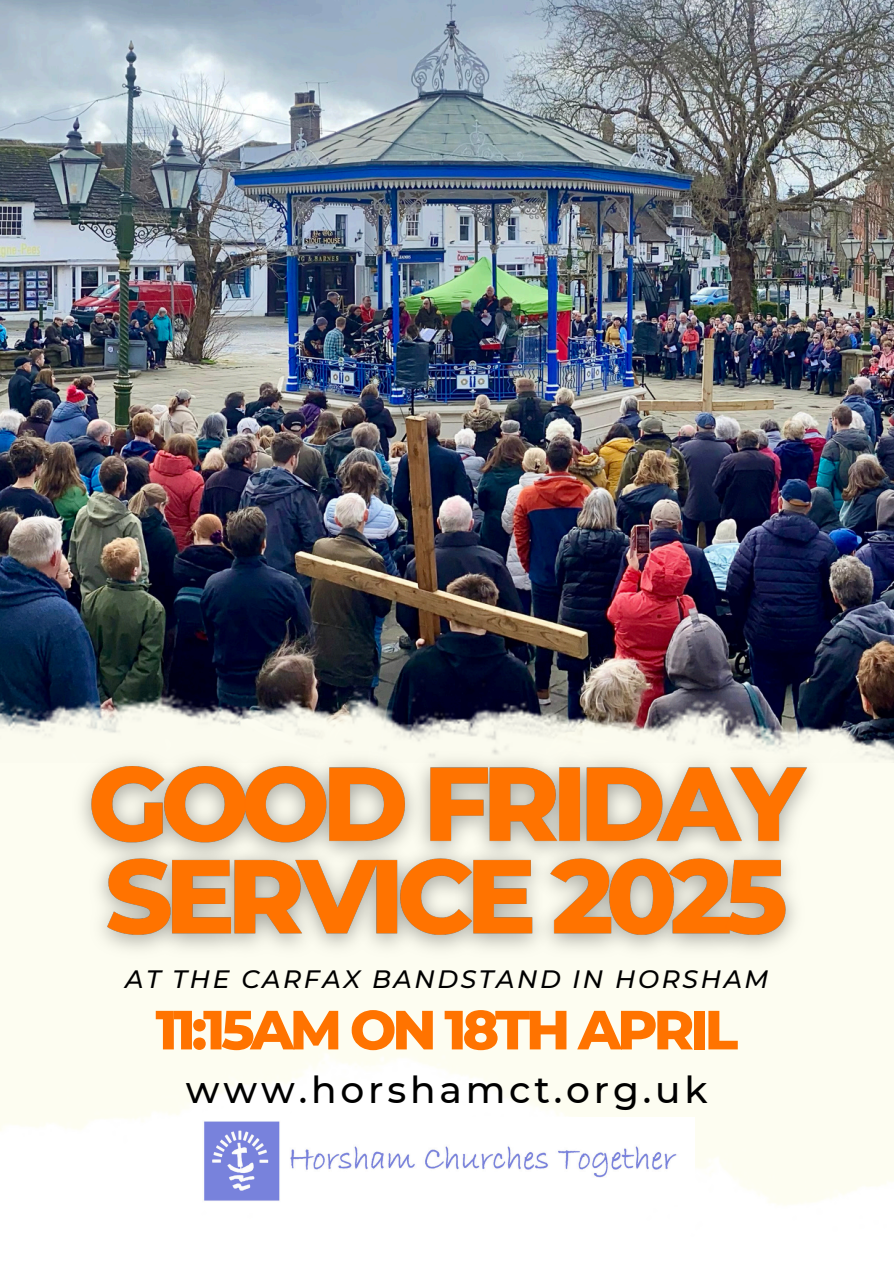
<style>
.page{position:relative;width:894px;height:1264px;background:#fff}
.page>*{position:absolute;margin:0;border:0;box-sizing:border-box;transform-origin:0 0}
.t1{font:800 55.05px "Montserrat";letter-spacing:-.075em;color:#ff7300}
.t2{font:500 37.5px "Montserrat";letter-spacing:.1em;color:#000}
.t3{font:italic 500 25.05px "Montserrat";letter-spacing:.1em;color:#000}
</style>
<div class="page">
<img style="left:0;top:0;width:893px;height:657px">
<img style="left:0;top:657px;width:893px;height:548px">
<img style="left:199px;top:1117px;width:495px;height:87px">
<img style="left:62px;top:739px;width:776px;height:230px">
<p class="t3" style="left:125px;top:963px;width:644px">AT THE CARFAX BANDSTAND IN HORSHAM</p>
<p class="t1" style="left:155px;top:996px;width:584px">11:15AM ON 18TH APRIL</p>
<p class="t2" style="left:186px;top:1066px;width:523px">www.horshamct.org.uk</p>
</div>
